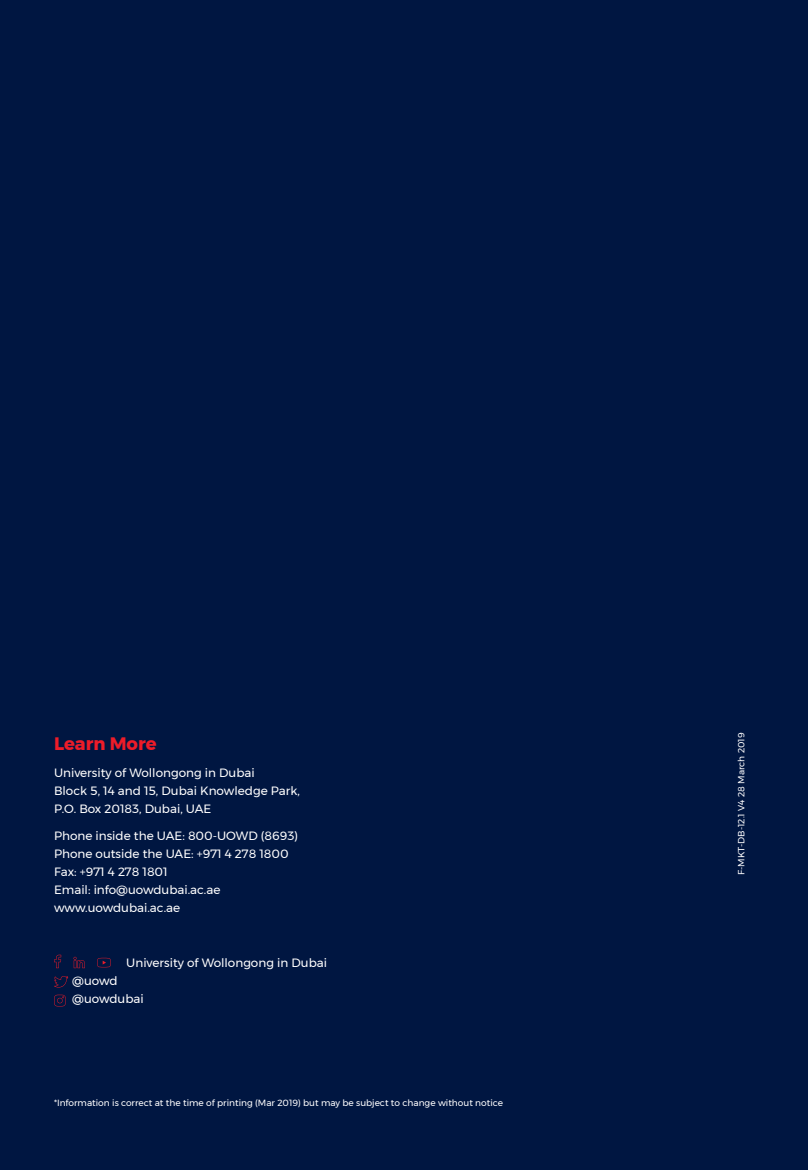
<style>
.page{position:relative;width:808px;height:1170px;background:#fff}
.page>*{position:absolute;margin:0;border:0;box-sizing:border-box;transform-origin:0 0}
.t1{font:700 18px "Montserrat";color:#ed1c29}
.t2{font:12px/18px "Montserrat";color:#fff}
.t3{font:9px "Montserrat";color:#fff}
</style>
<div class="page">
<div style="left:0;top:0;width:808px;height:1169px;background:#001641"></div>
<svg style="left:54px;top:954px;width:7px;height:14px"></svg>
<svg style="left:54px;top:976px;width:14px;height:11px"></svg>
<svg style="left:97px;top:957px;width:14px;height:10px"></svg>
<svg style="left:54px;top:994px;width:12px;height:12px"></svg>
<svg style="left:74px;top:956px;width:11px;height:12px"></svg>
<h1 class="t1" style="left:54px;top:729px;width:104px">Learn More</h1>
<p class="t2" style="left:54px;top:763px;width:247px">University of Wollongong in Dubai<br>Block 5, 14 and 15, Dubai Knowledge Park,<br>P.O. Box 20183, Dubai, UAE</p>
<p class="t2" style="left:54px;top:826px;width:246px">Phone inside the UAE: 800-UOWD (8693)<br>Phone outside the UAE: +971 4 278 1800<br>Fax: +971 4 278 1801<br>Email: info@uowdubai.ac.ae www.uowdubai.ac.ae</p>
<p class="t2" style="left:126px;top:953px;width:202px">University of Wollongong in Dubai</p>
<p class="t2" style="left:72px;top:971px;width:73px">@uowd @uowdubai</p>
<p class="t3" style="left:54px;top:1096px;width:450px">*Information is correct at the time of printing (Mar 2019) but may be subject to change without notice</p>
<p class="t3" style="left:734px;top:875px;width:144px;rotate:-90deg">F-MKT-DB-12.1 V4 28 March 2019</p>
</div>
